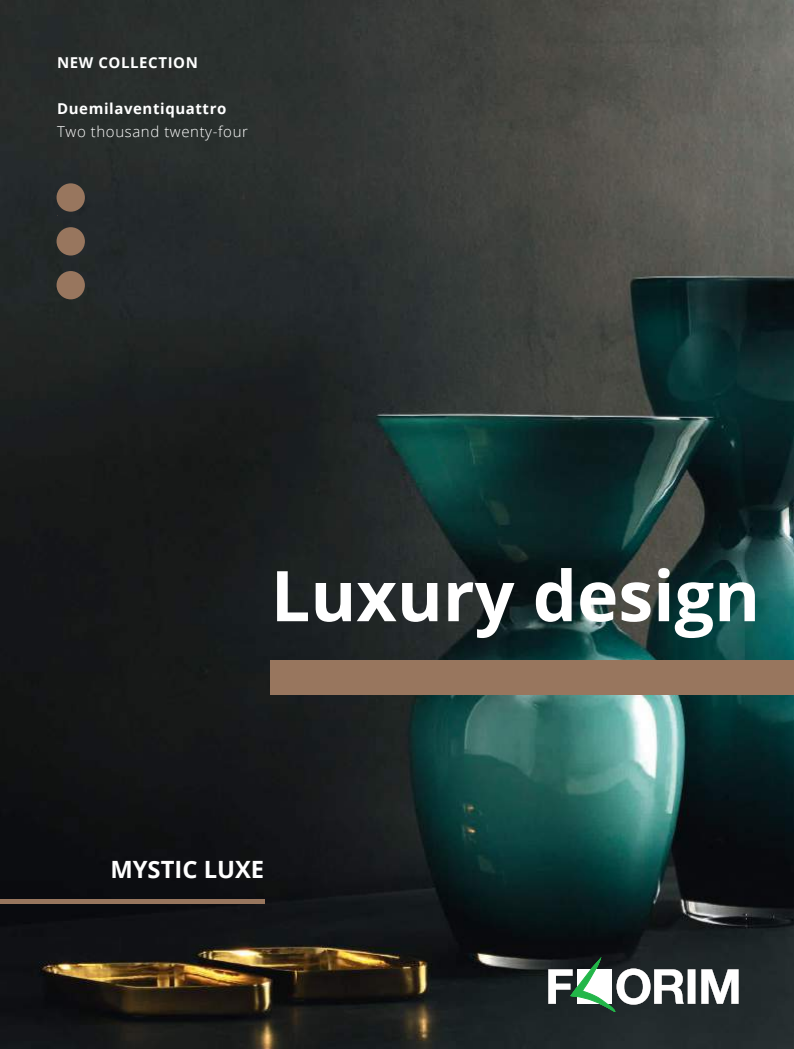
<style>
.page{position:relative;width:794px;height:1049px;background:#fff}
.page>*{position:absolute;margin:0;border:0;box-sizing:border-box;transform-origin:0 0}
.t1{font:700 70px "Open Sans";color:#fff}
.t2{font:700 23.8px "Open Sans";color:#fff}
.t3{font:700 15px "Open Sans";letter-spacing:.04em;color:#fff}
.t4{font:300 15px "Open Sans";letter-spacing:.04em;color:#fff}
</style>
<div class="page">
<img style="left:0;top:0;width:794px;height:1049px">
<div style="left:0;top:899px;width:264px;height:5px;background:#98765e"></div>
<div style="left:271px;top:660px;width:523px;height:35px;background:#98765e"></div>
<div style="left:57px;top:183px;width:28px;height:29px;background:#98765e;border-radius:50%"></div>
<div style="left:57px;top:227px;width:28px;height:29px;background:#98765e;border-radius:50%"></div>
<div style="left:57px;top:271px;width:28px;height:28px;background:#98765e;border-radius:50%"></div>
<svg style="left:548px;top:959px;width:190px;height:53px"></svg>
<p class="t3" style="left:57px;top:51px;width:142px">NEW COLLECTION</p>
<p class="t3" style="left:57px;top:98px;width:171px">Duemilaventiquattro</p>
<p class="t4" style="left:57px;top:121px;width:192px">Two thousand twenty-four</p>
<h1 class="t1" style="left:271px;top:546px;width:491px">Luxury design</h1>
<h2 class="t2" style="left:110px;top:852px;width:155px">MYSTIC LUXE</h2>
</div>
